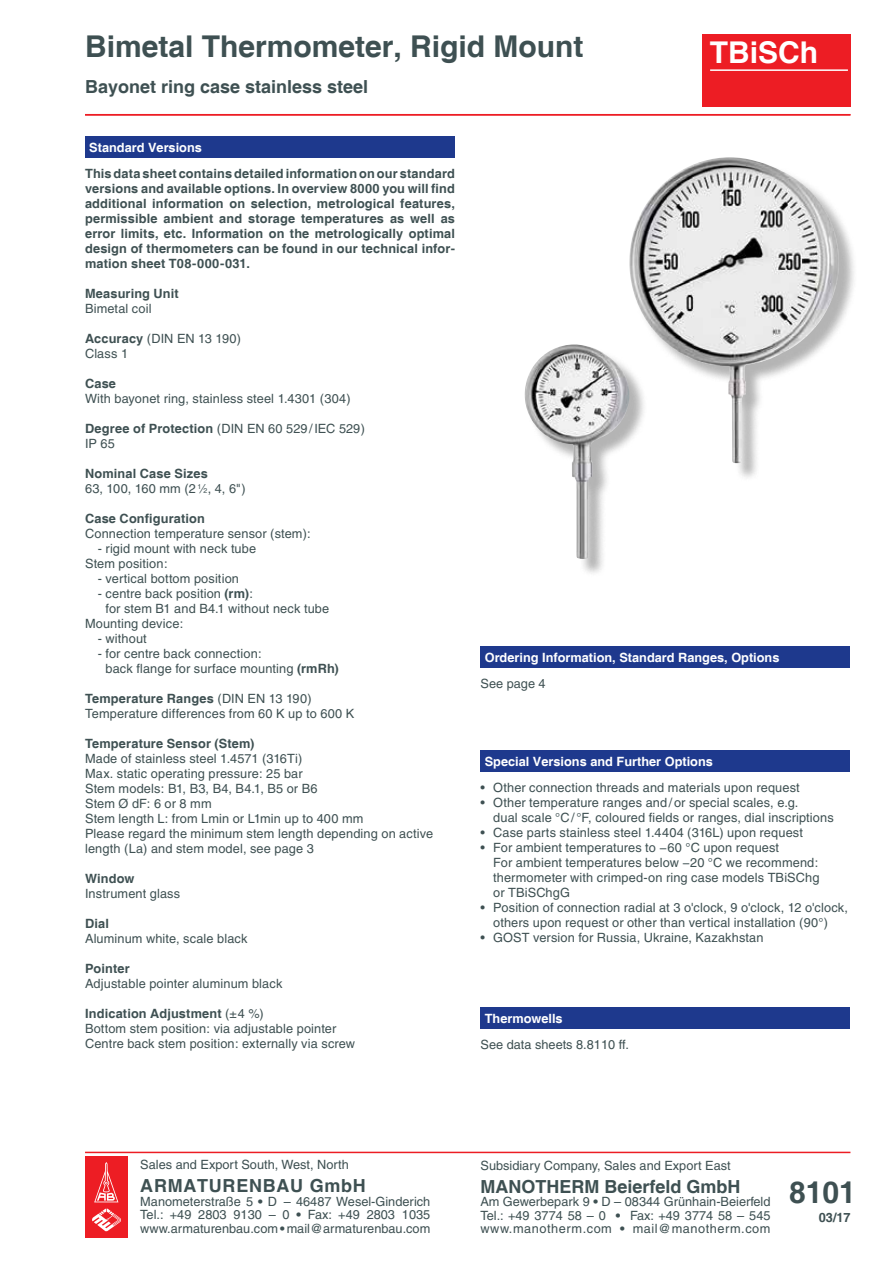
<style>
.page{position:relative;width:893px;height:1263px;background:#fff}
.page>*{position:absolute;margin:0;border:0;box-sizing:border-box;transform-origin:0 0}
.t1{font:700 30px "Helvetica";color:#3e5052}
.t2{font:700 30px "Helvetica";color:#fff}
.t3{font:700 18px "Helvetica";color:#3e5052}
.t4{font:700 18px "Helvetica";letter-spacing:.04em;color:#3e5052}
.t5{font:12.75px/15px "Helvetica";letter-spacing:.01em;color:#3e5052}
.t6{font:700 12.75px/15px "Helvetica";letter-spacing:.01em;color:#3e5052;text-align:justify}
.t7{font:700 12.75px "Helvetica";color:#fff}
.s1{font-weight:700}
.s2{font-size:7.05px}
</style>
<div class="page">
<hr style="left:85px;top:1152px;width:765px;height:1px;background:#ed1d24">
<div style="left:85px;top:1156px;width:43px;height:81px;background:#ed1d24"></div>
<svg style="left:92px;top:1208px;width:29px;height:23px"></svg>
<svg style="left:94px;top:1162px;width:24px;height:40px"></svg>
<div style="left:85px;top:136px;width:370px;height:21px;background:#1e398d"></div>
<div style="left:480px;top:646px;width:370px;height:21px;background:#1e398d"></div>
<hr style="left:85px;top:114px;width:765px;height:2px;background:#ed1d24">
<div style="left:702px;top:34px;width:148px;height:72px;background:#ed1d24"></div>
<div style="left:527px;top:347px;width:121px;height:231px;background:#000;opacity:.3"></div>
<img style="left:525px;top:344px;width:105px;height:215px">
<hr style="left:710px;top:69px;width:138px;height:2px;background:#fff">
<div style="left:632px;top:160px;width:225px;height:322px;background:#000;opacity:.3"></div>
<img style="left:629px;top:161px;width:116px;height:302px">
<div style="left:480px;top:751px;width:370px;height:21px;background:#1e398d"></div>
<div style="left:480px;top:1007px;width:370px;height:21px;background:#1e398d"></div>
<h1 class="t1" style="left:85px;top:28px;width:500px">Bimetal Thermometer, Rigid Mount</h1>
<h1 class="t2" style="left:710px;top:34px;width:110px">TBiSCh</h1>
<h2 class="t3" style="left:85px;top:76px;width:285px">Bayonet ring case stainless steel</h2>
<p class="t7" style="left:89px;top:139px;width:114px">Standard Versions</p>
<p class="t6" style="left:85px;top:167px;width:371px">This data sheet contains detailed information on our standard versions and available options. In overview 8000 you will find additional information on selection, metrological features, permissible ambient and storage temperatures as well as error limits, etc. Information on the metrologically optimal design of thermometers can be found in our technical infor&shy;mation sheet T08-000-031.</p>
<p class="t6" style="left:85px;top:287px;width:95px">Measuring Unit</p>
<p class="t5" style="left:85px;top:301px;width:68px">Bimetal coil</p>
<p class="t5" style="left:85px;top:331px;width:158px"><span class="s1">Accuracy</span> (DIN EN 13 190)<br>Class 1</p>
<p class="t6" style="left:85px;top:377px;width:33px">Case</p>
<p class="t5" style="left:85px;top:391px;width:267px">With bayonet ring, stainless steel 1.4301 (304)</p>
<p class="t5" style="left:85px;top:421px;width:281px"><span class="s1">Degree of Protection</span> (DIN EN 60 529/IEC 529)<br>IP 65</p>
<p class="t5" style="left:85px;top:466px;width:162px"><span class="s1">Nominal Case Sizes<br></span>63, 100, 160 mm (2 <sup>1</sup>⁄<span class="s2">2</span>, 4, 6")</p>
<p class="t6" style="left:85px;top:512px;width:121px">Case Configuration</p>
<p class="t5" style="left:85px;top:526px;width:227px">Connection temperature sensor (stem):</p>
<p class="t5" style="left:85px;top:541px;width:173px;text-indent:13px">- rigid mount with neck tube<br>Stem position:</p>
<p class="t5" style="left:98px;top:571px;width:143px">- vertical bottom position</p>
<p class="t5" style="left:98px;top:586px;width:157px">- centre back position <span class="s1">(rm)</span>:</p>
<p class="t5" style="left:106px;top:601px;width:225px">for stem B1 and B4.1 without neck tube</p>
<p class="t5" style="left:85px;top:616px;width:100px">Mounting device:</p>
<p class="t5" style="left:98px;top:631px;width:50px">- without</p>
<p class="t5" style="left:106px;top:646px;width:235px;text-indent:-8px">- for centre back connection:<br>back flange for surface mounting <span class="s1">(rmRh)</span></p>
<p class="t5" style="left:85px;top:691px;width:271px"><span class="s1">Temperature Ranges</span> (DIN EN 13 190)<br>Temperature differences from 60 K up to 600 K</p>
<p class="t6" style="left:85px;top:737px;width:171px">Temperature Sensor (Stem)</p>
<p class="t5" style="left:85px;top:751px;width:350px">Made of stainless steel 1.4571 (316Ti)<br>Max. static operating pressure: 25 bar<br>Stem models: B1, B3, B4, B4.1, B5 or B6<br>Stem Ø dF: 6 or 8 mm<br>Stem length L: from Lmin or L1min up to 400 mm<br>Please regard the minimum stem length depending on active length (La) and stem model, see page 3</p>
<p class="t6" style="left:85px;top:872px;width:51px">Window</p>
<p class="t5" style="left:85px;top:886px;width:97px">Instrument glass</p>
<p class="t6" style="left:85px;top:917px;width:25px">Dial</p>
<p class="t5" style="left:85px;top:931px;width:164px">Aluminum white, scale black</p>
<p class="t6" style="left:85px;top:962px;width:46px">Pointer</p>
<p class="t5" style="left:85px;top:976px;width:199px">Adjustable pointer aluminum black</p>
<p class="t5" style="left:85px;top:1006px;width:272px"><span class="s1">Indication Adjustment</span> (±4 %)<br>Bottom stem position: via adjustable pointer<br>Centre back stem position: externally via screw</p>
<p class="t7" style="left:485px;top:649px;width:296px">Ordering Information, Standard Ranges, Options</p>
<p class="t5" style="left:480px;top:676px;width:67px">See page 4</p>
<p class="t7" style="left:485px;top:754px;width:230px">Special Versions and Further Options</p>
<p class="t5" style="left:480px;top:780px;width:321px">• Other connection threads and materials upon request</p>
<p class="t5" style="left:493px;top:795px;width:342px;text-indent:-13px">• Other temperature ranges and/or special scales, e.g.<br>dual scale °C/ °F, coloured fields or ranges, dial inscriptions</p>
<p class="t5" style="left:480px;top:825px;width:324px">• Case parts stainless steel 1.4404 (316L) upon request</p>
<p class="t5" style="left:493px;top:840px;width:328px;text-indent:-13px">• For ambient temperatures to −60 °C upon request<br>For ambient temperatures below −20 °C we recommend: thermometer with crimped-on ring case models TBiSChg or TBiSChgG</p>
<p class="t5" style="left:480px;top:900px;width:369px;text-align:center">• Position of connection radial at 3 o'clock, 9 o'clock, 12 o'clock, others upon request or other than vertical installation (90°)</p>
<p class="t5" style="left:480px;top:930px;width:285px">• GOST version for Russia, Ukraine, Kazakhstan</p>
<p class="t7" style="left:485px;top:1010px;width:79px">Thermowells</p>
<p class="t5" style="left:480px;top:1037px;width:150px">See data sheets 8.8110 ff.</p>
<p class="t5" style="left:140px;top:1157px;width:210px">Sales and Export South, West, North</p>
<h2 class="t4" style="left:140px;top:1175px;width:227px">ARMATURENBAU GmbH</h2>
<p class="t5" style="left:140px;top:1195px;width:291px;line-height:13.5px;text-align:justify">Manometerstraße 5 <span class="s1">•</span> D – 46487 Wesel-Ginderich Tel.: +49 2803 9130 – 0 <span class="s1">•</span> Fax: +49 2803 1035 www.armaturenbau.com <span class="s1">•</span> mail@armaturenbau.com</p>
<p class="t5" style="left:480px;top:1157px;width:252px">Subsidiary Company, Sales and Export East</p>
<h2 class="t3" style="left:480px;top:1175px;width:262px">MANOTHERM Beierfeld GmbH</h2>
<p class="t5" style="left:480px;top:1195px;width:292px;line-height:13.5px;text-align:justify">Am Gewerbepark 9 <span class="s1">•</span> D – 08344 Grünhain-Beierfeld Tel.: +49 3774 58 – 0 <span class="s1">•</span> Fax: +49 3774 58 – 545 www.manotherm.com <span class="s1">•</span> mail@manotherm.com</p>
<h1 class="t1" style="left:789px;top:1174px;width:68px">8101</h1>
<p class="t6" style="left:819px;top:1210px;width:33px">03/17</p>
</div>
